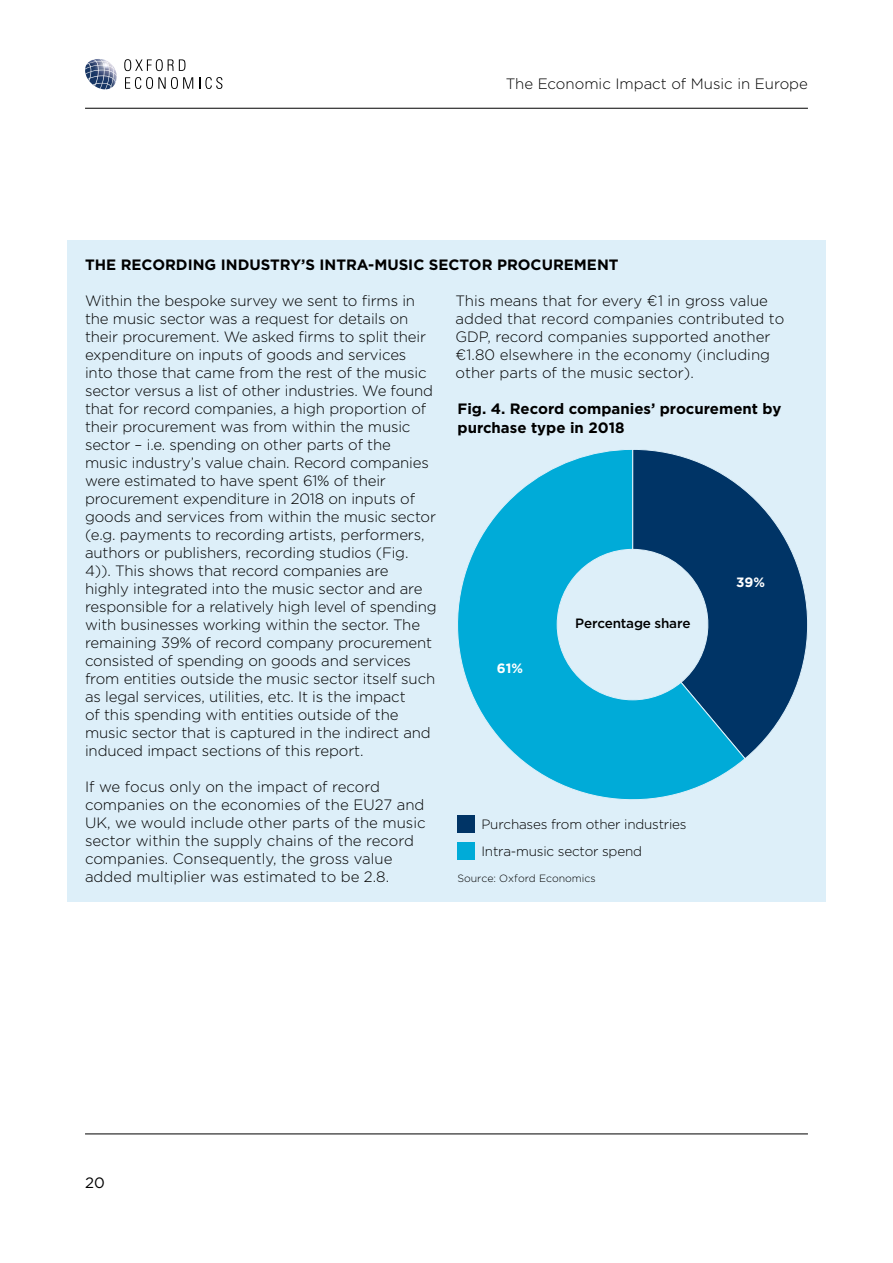
<style>
.page{position:relative;width:893px;height:1263px;background:#fff}
.page>*{position:absolute;margin:0;border:0;box-sizing:border-box;transform-origin:0 0}
.t1{font:300 15px/18px "Gotham";letter-spacing:-.01em;color:#000}
.t2{font:700 15px/18px "Gotham";color:#000}
.t3{font:15px "Gotham";color:#000}
.t4{font:300 13.5px/27.2px "Gotham";letter-spacing:-.015em;color:#000}
.t5{font:500 13.5px "Gotham";letter-spacing:-.015em;color:#000}
.t6{font:700 13.5px "Gotham";color:#fff}
.t7{font:300 10.5px "Gotham";color:#000}
</style>
<div class="page">
<hr style="left:85px;top:108px;width:723px;height:1px;background:#000">
<hr style="left:85px;top:1134px;width:723px;height:1px;background:#000">
<svg style="left:124px;top:59px;width:61px;height:12px"></svg>
<svg style="left:125px;top:77px;width:68px;height:12px"></svg>
<svg style="left:199px;top:77px;width:23px;height:12px"></svg>
<img style="left:85px;top:59px;width:32px;height:20px">
<div style="left:67px;top:240px;width:759px;height:661px;background:#ddeff9"></div>
<svg style="left:746px;top:492px;width:62px;height:265px"></svg>
<svg style="left:457px;top:449px;width:289px;height:372px"></svg>
<div style="left:458px;top:815px;width:17px;height:17px;background:#003466"></div>
<div style="left:458px;top:843px;width:17px;height:17px;background:#00abd8"></div>
<p class="t1" style="left:506px;top:75px;width:304px">The Economic Impact of Music in Europe</p>
<p class="t2" style="left:85px;top:257px;width:535px">THE RECORDING INDUSTRY’S INTRA-MUSIC SECTOR PROCUREMENT</p>
<p class="t1" style="left:85px;top:293px;width:353px">Within the bespoke survey we sent to firms in the music sector was a request for details on their procurement. We asked firms to split their expenditure on inputs of goods and services into those that came from the rest of the music sector versus a list of other industries. We found that for record companies, a high proportion of their procurement was from within the music sector – i.e. spending on other parts of the music industry’s value chain. Record companies were estimated to have spent 61% of their procurement expenditure in 2018 on inputs of goods and services from within the music sector (e.g. payments to recording artists, performers, authors or publishers, recording studios (Fig.<br>4)). This shows that record companies are<br>highly integrated into the music sector and are responsible for a relatively high level of spending with businesses working within the sector. The remaining 39% of record company procurement consisted of spending on goods and services from entities outside the music sector itself such as legal services, utilities, etc. It is the impact<br>of this spending with entities outside of the music sector that is captured in the indirect and induced impact sections of this report.</p>
<p class="t1" style="left:85px;top:779px;width:342px">If we focus only on the impact of record companies on the economies of the EU27 and UK, we would include other parts of the music sector within the supply chains of the record companies. Consequently, the gross value added multiplier was estimated to be 2.8.</p>
<p class="t1" style="left:455px;top:293px;width:330px">This means that for every €1 in gross value added that record companies contributed to GDP, record companies supported another €1.80 elsewhere in the economy (including other parts of the music sector).</p>
<p class="t2" style="left:458px;top:401px;width:325px">Fig. 4. Record companies’ procurement by purchase type in 2018</p>
<p class="t6" style="left:736px;top:576px;width:30px">39%</p>
<p class="t5" style="left:575px;top:617px;width:117px">Percentage share</p>
<p class="t6" style="left:497px;top:662px;width:28px">61%</p>
<p class="t4" style="left:481px;top:811px;width:207px">Purchases from other industries<br>Intra-music sector spend</p>
<p class="t7" style="left:457px;top:874px;width:140px">Source: Oxford Economics</p>
<p class="t3" style="left:85px;top:1176px;width:21px">20</p>
</div>
